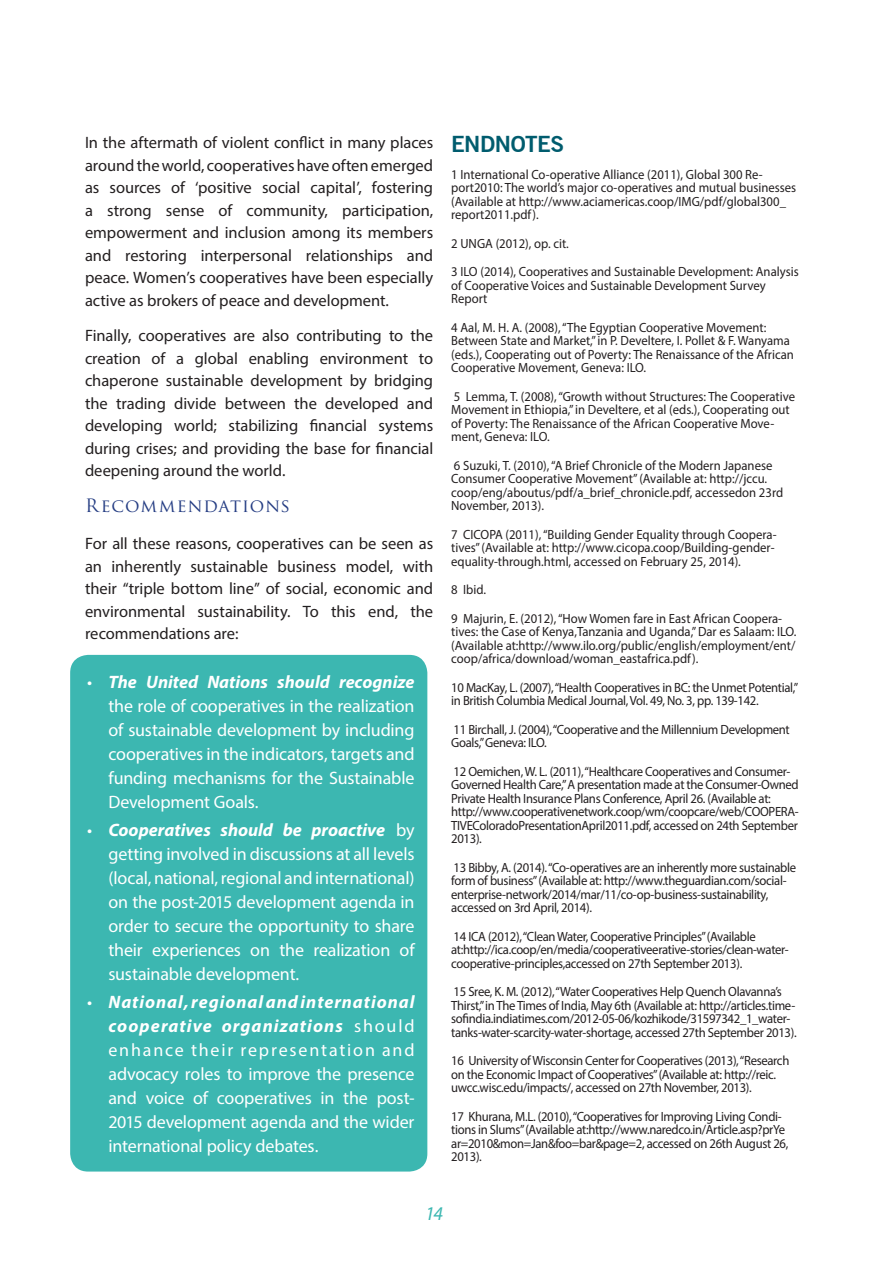
<style>
.page{position:relative;width:893px;height:1263px;background:#fff}
.page>*{position:absolute;margin:0;border:0;box-sizing:border-box;transform-origin:0 0}
._1___Title{font:700 22.5px "Trade Gothic No.2";letter-spacing:-.02em;color:#005c6e}
.Body_Text{font:italic 19.5px "Myriad Pro";color:#3cb7b1}
.t1{font:18px/24px "Myriad Pro";letter-spacing:-.005em;color:#fff;text-align:justify}
.Subtitle{font:18px "Trajan Pro";letter-spacing:.045em;color:#253d83}
.Body_Text-2{font:16.5px/22.5px "Myriad Pro";letter-spacing:-.005em;color:#231f20;text-align:justify}
.Endnote_text{font:13.35px/13.5px "Myriad Pro";letter-spacing:-.025em;color:#231f20;scale:.95 1}
.Endnote_text-2{font:13.35px/13.5px "Myriad Pro";color:#231f20;scale:.95 1}
.s1{font-weight:700;font-style:italic}
</style>
<div class="page">
<div style="left:70px;top:655px;width:357px;height:516px;background:#3cb7b1;border-radius:18px"></div>
<p class="Body_Text-2" style="left:85px;top:131px;width:350px">In the aftermath of violent conflict in many places around the world, cooperatives have often emerged as sources of ‘positive social capital’, fostering a strong sense of community, participation, empowerment and inclusion among its members and restoring interpersonal relationships and peace. Women’s cooperatives have been especially active as brokers of peace and development.</p>
<p class="Body_Text-2" style="left:85px;top:324px;width:350px">Finally, cooperatives are also contributing to the creation of a global enabling environment to chaperone sustainable development by bridging the trading divide between the developed and developing world; stabilizing financial systems during crises; and providing the base for financial deepening around the world.</p>
<p class="Subtitle" style="left:85px;top:493px;width:207px">Recommendations</p>
<p class="Body_Text-2" style="left:85px;top:532px;width:350px">For all these reasons, cooperatives can be seen as an inherently sustainable business model, with their “triple bottom line” of social, economic and environmental sustainability. To this end, the recommendations are:</p>
<p class="t1" style="left:108px;top:669px;width:308px;text-indent:-21px">• <span class="s1">The United Nations should recognize </span>the role of cooperatives in the realization of sustainable development by including cooperatives in the indicators, targets and funding mechanisms for the Sustainable Development Goals.</p>
<p class="t1" style="left:108px;top:817px;width:308px;text-indent:-21px">• <span class="s1">Cooperatives should be proactive</span> by getting involved in discussions at all levels (local, national, regional and international) on the post-2015 development agenda in order to secure the opportunity to share their experiences on the realization of sustainable development.</p>
<p class="t1" style="left:108px;top:990px;width:308px;text-indent:-21px">• <span class="s1">National, regional and international cooperative organizations</span> should enhance their representation and advocacy roles to improve the presence and voice of cooperatives in the post-2015 development agenda and the wider international policy debates.</p>
<p class="_1___Title" style="left:451px;top:130px;width:115px">ENDNOTES</p>
<p class="Endnote_text-2" style="left:451px;top:167px;width:365px">1 International Co-operative Alliance (2011), Global 300 Re&shy;port2010: The world’s major co-operatives and mutual businesses (Available at http://www.aciamericas.coop/IMG/pdf/global300_ report2011.pdf).</p>
<p class="Endnote_text-2" style="left:451px;top:236px;width:125px">2 UNGA (2012), op. cit.</p>
<p class="Endnote_text-2" style="left:451px;top:265px;width:367px">3 ILO (2014), Cooperatives and Sustainable Development: Analysis of Cooperative Voices and Sustainable Development Survey<br>Report</p>
<p class="Endnote_text-2" style="left:451px;top:320px;width:362px">4 Aal, M. H. A. (2008), “The Egyptian Cooperative Movement:<br>Between State and Market,” in P. Develtere, I. Pollet &amp; F. Wanyama (eds.), Cooperating out of Poverty: The Renaissance of the African Cooperative Movement, Geneva: ILO.</p>
<p class="Endnote_text-2" style="left:451px;top:389px;width:363px">5 Lemma, T. (2008), “Growth without Structures: The Cooperative Movement in Ethiopia,” in Develtere, et al (eds.), Cooperating out of Poverty: The Renaissance of the African Cooperative Move&shy;ment, Geneva: ILO.</p>
<p class="Endnote_text-2" style="left:451px;top:458px;width:351px">6 Suzuki, T. (2010), “A Brief Chronicle of the Modern Japanese Consumer Cooperative Movement” (Available at: http://jccu. coop/eng/aboutus/pdf/a_brief_chronicle.pdf, accessedon 23rd November, 2013).</p>
<p class="Endnote_text-2" style="left:451px;top:527px;width:344px">7 CICOPA (2011), “Building Gender Equality through Coopera&shy;tives” (Available at: http://www.cicopa.coop/Building-gender&shy;equality-through.html, accessed on February 25, 2014).</p>
<p class="Endnote_text" style="left:451px;top:583px;width:38px">8 Ibid.</p>
<p class="Endnote_text-2" style="left:451px;top:611px;width:365px">9 Majurin, E. (2012), “How Women fare in East African Coopera&shy;tives: the Case of Kenya,Tanzania and Uganda,” Dar es Salaam: ILO. (Available at:http://www.ilo.org/public/english/employment/ent/ coop/africa/download/woman_eastafrica.pdf).</p>
<p class="Endnote_text" style="left:451px;top:680px;width:367px">10 MacKay, L. (2007), “Health Cooperatives in BC: the Unmet Potential,” in British Columbia Medical Journal, Vol. 49, No. 3, pp. 139-142.</p>
<p class="Endnote_text" style="left:451px;top:722px;width:358px">11 Birchall, J. (2004), “Cooperative and the Millennium Development<br>Goals,” Geneva: ILO.</p>
<p class="Endnote_text" style="left:451px;top:764px;width:367px">12 Oemichen, W. L. (2011), “Healthcare Cooperatives and Consumer-Governed Health Care,” A presentation made at the Consumer-Owned Private Health Insurance Plans Conference, April 26. (Available at: http://www.cooperativenetwork.coop/wm/coopcare/web/COOPERA-TIVEColoradoPresentationApril2011.pdf, accessed on 24th September 2013).</p>
<p class="Endnote_text" style="left:451px;top:860px;width:365px">13 Bibby, A. (2014). “Co-operatives are an inherently more sustainable form of business” (Available at: http://www.theguardian.com/social&shy;enterprise-network/2014/mar/11/co-op-business-sustainability, accessed on 3rd April, 2014).</p>
<p class="Endnote_text" style="left:451px;top:929px;width:357px">14 ICA (2012), “Clean Water, Cooperative Principles” (Available at:http://ica.coop/en/media/cooperativeerative-stories/clean-water&shy;cooperative-principles,accessed on 27th September 2013).</p>
<p class="Endnote_text" style="left:451px;top:985px;width:365px">15 Sree, K. M. (2012), “Water Cooperatives Help Quench Olavanna’s Thirst,” in The Times of India, May 6th (Available at: http://articles.time&shy;sofindia.indiatimes.com/2012-05-06/kozhikode/31597342_1_water&shy;tanks-water-scarcity-water-shortage, accessed 27th September 2013).</p>
<p class="Endnote_text" style="left:451px;top:1054px;width:357px">16 University of Wisconsin Center for Cooperatives (2013), “Research on the Economic Impact of Cooperatives” (Available at: http://reic. uwcc.wisc.edu/impacts/, accessed on 27th November, 2013).</p>
<p class="Endnote_text" style="left:451px;top:1109px;width:356px">17 Khurana, M.L. (2010), “Cooperatives for Improving Living Condi&shy;tions in Slums” (Available at:http://www.naredco.in/Article.asp?prYe ar=2010&amp;mon=Jan&amp;foo=bar&amp;page=2, accessed on 26th August 26, 2013).</p>
<p class="Body_Text" style="left:425px;top:1201px;width:20px">14</p>
</div>
